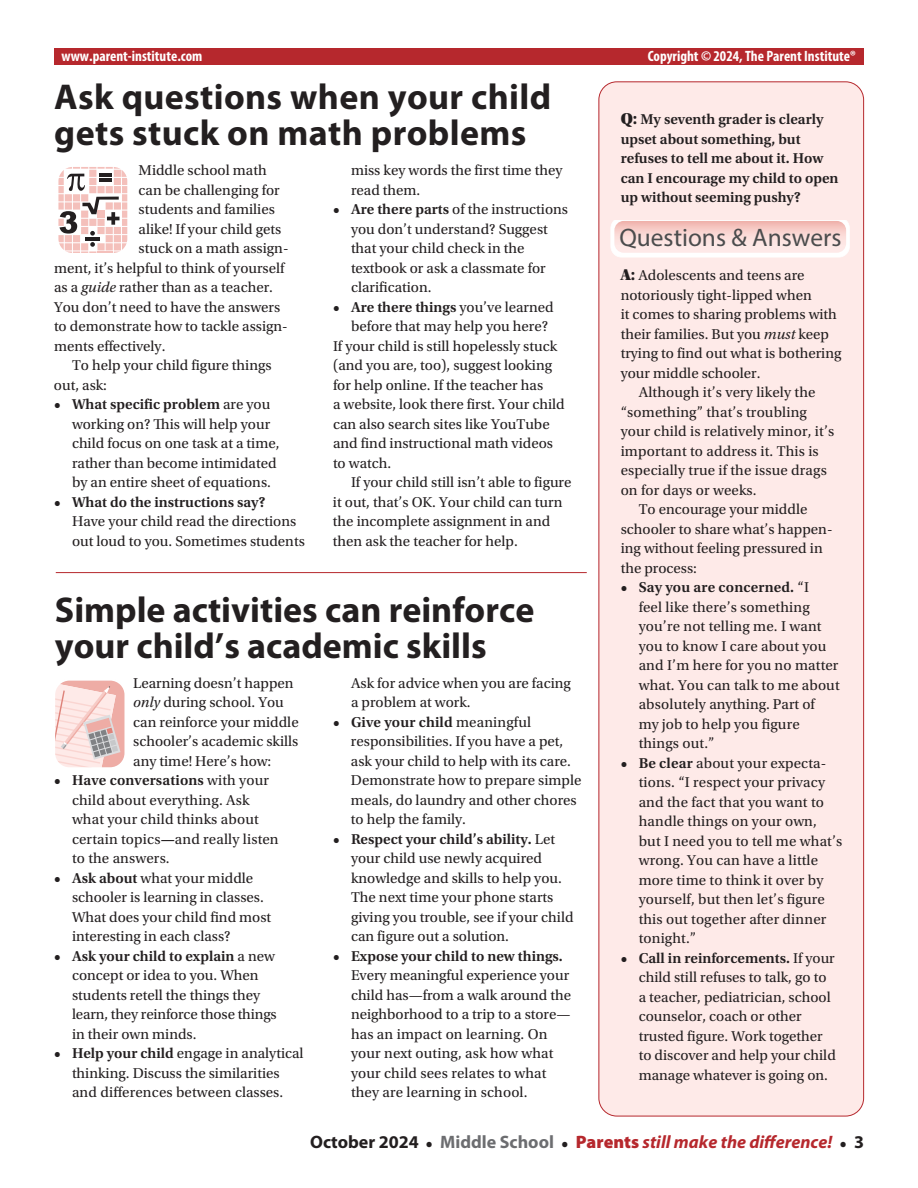
<style>
.page{position:relative;width:918px;height:1188px;background:#fff}
.page>*{position:absolute;margin:0;border:0;box-sizing:border-box;transform-origin:0 0}
.t1{font:700 36px/36px "Myriad Pro";color:#231f20}
.t2{font:25.35px "Block Berthold BQ";color:#4b4c4d}
.t3{font:italic 700 18px "Myriad Pro";color:#b6282d}
.t4{font:15px/19.5px "Utopia Std";color:#231f20}
.t5{font:600 15px/19.5px "Utopia Std";color:#231f20}
.t6{font:700 condensed 15px "Myriad Pro";color:#fff}
.s1{font-style:italic}
.s2{font-weight:600}
.s3{font-weight:400}
.s4{font-family:"Utopia Std Black Headline";font-weight:400;font-size:16.5px}
.s5{font-family:"Utopia Std Black Headline";font-size:16.5px}
.s6{font-style:normal;color:#231f20}
.s7{font-family:"Utopia Std";font-style:normal;font-size:15px;color:#231f20}
.s8{font-style:normal;color:#6c6d70}
.s9{font-weight:900;font-style:normal}
</style>
<div class="page">
<div style="left:599px;top:82px;width:265px;height:1034px;background:#feeae8;border-radius:18px"></div>
<div style="left:54px;top:49px;width:810px;height:16px;background:#b6282d"></div>
<svg style="left:55px;top:680px;width:70px;height:88px;background:#eecfcc"></svg>
<svg style="left:58px;top:167px;width:70px;height:86px"></svg>
<hr style="left:56px;top:572px;width:531px;height:1px;background:#b6282d">
<svg style="left:610px;top:220px;width:240px;height:37px"></svg>
<img style="left:614px;top:221px;width:232px;height:32px">
<p class="t6" style="left:62px;top:46px;width:142px">www.parent-institute.com</p>
<p class="t6" style="left:648px;top:46px;width:210px">Copyright © 2024, The Parent Institute®</p>
<h1 class="t1" style="left:54px;top:77px;width:498px">Ask questions when your child gets stuck on math problems</h1>
<p class="t4" style="left:139px;top:161px;width:130px">Middle school math</p>
<p class="t4" style="left:139px;top:180px;width:143px">can be challenging for</p>
<p class="t4" style="left:139px;top:200px;width:138px">students and families</p>
<p class="t4" style="left:139px;top:219px;width:144px">alike! If your child gets</p>
<p class="t4" style="left:139px;top:239px;width:151px">stuck on a math assign-</p>
<p class="t4" style="left:54px;top:258px;width:232px">ment, it’s helpful to think of yourself</p>
<p class="t4" style="left:54px;top:278px;width:221px">as a <span class="s1">guide</span> rather than as a teacher.</p>
<p class="t4" style="left:54px;top:297px;width:228px">You don’t need to have the answers</p>
<p class="t4" style="left:54px;top:317px;width:235px">to demonstrate how to tackle assign-</p>
<p class="t4" style="left:54px;top:336px;width:113px">ments effectively.</p>
<p class="t4" style="left:72px;top:356px;width:201px">To help your child figure things</p>
<p class="t4" style="left:54px;top:375px;width:55px">out, ask:</p>
<p class="t4" style="left:72px;top:395px;width:209px;text-indent:-18px"><span class="s2">• What specific problem</span> are you working on? This will help your child focus on one task at a time, rather than become intimidated by an entire sheet of equations.</p>
<p class="t5" style="left:54px;top:492px;width:213px">• What do the instructions say?</p>
<p class="t4" style="left:72px;top:512px;width:234px">Have your child read the directions out loud to you. Sometimes students</p>
<p class="t4" style="left:351px;top:161px;width:213px">miss key words the first time they read them.</p>
<p class="t4" style="left:351px;top:200px;width:219px;text-indent:-18px"><span class="s2">• Are there parts</span> of the instructions you don’t understand? Suggest that your child check in the textbook or ask a classmate for clarification.</p>
<p class="t5" style="left:333px;top:297px;width:222px">• Are there things <span class="s3">you’ve learned</span></p>
<p class="t4" style="left:351px;top:317px;width:199px">before that may help you here?</p>
<p class="t4" style="left:333px;top:336px;width:226px">If your child is still hopelessly stuck</p>
<p class="t4" style="left:333px;top:356px;width:221px">(and you are, too), suggest looking</p>
<p class="t4" style="left:333px;top:375px;width:212px">for help online. If the teacher has</p>
<p class="t4" style="left:333px;top:395px;width:233px">a website, look there first. Your child</p>
<p class="t4" style="left:333px;top:414px;width:218px">can also search sites like YouTube</p>
<p class="t4" style="left:333px;top:434px;width:222px">and find instructional math videos</p>
<p class="t4" style="left:333px;top:453px;width:60px">to watch.</p>
<p class="t4" style="left:351px;top:473px;width:222px">If your child still isn’t able to figure</p>
<p class="t4" style="left:333px;top:492px;width:231px">it out, that’s OK. Your child can turn</p>
<p class="t4" style="left:333px;top:512px;width:219px">the incomplete assignment in and</p>
<p class="t4" style="left:333px;top:531px;width:186px">then ask the teacher for help.</p>
<h1 class="t1" style="left:55px;top:590px;width:481px">Simple activities can reinforce your child’s academic skills</h1>
<p class="t4" style="left:133px;top:673px;width:167px">Learning doesn’t happen <span class="s1">only</span> during school. You can reinforce your middle schooler’s academic skills any time! Here’s how:</p>
<p class="t4" style="left:72px;top:771px;width:208px;text-indent:-18px"><span class="s2">• Have conversations</span> with your child about everything. Ask what your child thinks about certain topics<span class="s2">—</span>and really listen to the answers.</p>
<p class="t4" style="left:72px;top:868px;width:201px;text-indent:-18px"><span class="s2">• Ask about</span> what your middle schooler is learning in classes.<br>What does your child find most interesting in each class?</p>
<p class="t4" style="left:72px;top:946px;width:206px;text-indent:-18px"><span class="s2">• Ask your child to explain</span> a new concept or idea to you. When students retell the things they learn, they reinforce those things in their own minds.</p>
<p class="t4" style="left:54px;top:1044px;width:251px;text-align:center"><span class="s2">• Help your child</span> engage in analytical thinking. Discuss the similarities<br>and differences between classes.</p>
<p class="t4" style="left:351px;top:673px;width:221px">Ask for advice when you are facing a problem at work.</p>
<p class="t4" style="left:351px;top:712px;width:232px;text-indent:-18px"><span class="s2">• Give your child</span> meaningful responsibilities. If you have a pet, ask your child to help with its care.<br>Demonstrate how to prepare simple meals, do laundry and other chores to help the family.</p>
<p class="t4" style="left:351px;top:829px;width:224px;text-indent:-18px"><span class="s2">• Respect your child’s ability.</span> Let your child use newly acquired knowledge and skills to help you.<br>The next time your phone starts giving you trouble, see if your child can figure out a solution.</p>
<p class="t5" style="left:333px;top:946px;width:231px">• Expose your child to new things.</p>
<p class="t4" style="left:351px;top:966px;width:222px">Every meaningful experience your child has—from a walk around the neighborhood to a trip to a store— has an impact on learning. On your next outing, ask how what your child sees relates to what they are learning in school.</p>
<p class="t5" style="left:621px;top:110px;width:219px"><span class="s4">Q:</span> My seventh grader is clearly upset about something, but refuses to tell me about it. How can I encourage my child to open up without seeming pushy?</p>
<h2 class="t2" style="left:619px;top:222px;width:224px">Questions &amp; Answers</h2>
<p class="t4" style="left:621px;top:266px;width:185px"><span class="s5">A:</span> Adolescents and teens are</p>
<p class="t4" style="left:621px;top:285px;width:193px">notoriously tight-lipped when</p>
<p class="t4" style="left:621px;top:305px;width:218px">it comes to sharing problems with</p>
<p class="t4" style="left:621px;top:324px;width:210px">their families. But you <span class="s1">must</span> keep</p>
<p class="t4" style="left:621px;top:344px;width:222px">trying to find out what is bothering</p>
<p class="t4" style="left:621px;top:363px;width:141px">your middle schooler.</p>
<p class="t4" style="left:639px;top:383px;width:178px">Although it’s very likely the</p>
<p class="t4" style="left:621px;top:402px;width:188px">“something” that’s troubling</p>
<p class="t4" style="left:621px;top:422px;width:215px">your child is relatively minor, it’s</p>
<p class="t4" style="left:621px;top:441px;width:200px">important to address it. This is</p>
<p class="t4" style="left:621px;top:461px;width:208px">especially true if the issue drags</p>
<p class="t4" style="left:621px;top:480px;width:138px">on for days or weeks.</p>
<p class="t4" style="left:639px;top:500px;width:170px">To encourage your middle</p>
<p class="t4" style="left:621px;top:519px;width:213px">schooler to share what’s happen-</p>
<p class="t4" style="left:621px;top:539px;width:204px">ing without feeling pressured in</p>
<p class="t4" style="left:621px;top:558px;width:78px">the process:</p>
<p class="t4" style="left:639px;top:578px;width:203px;text-indent:-18px"><span class="s2">• Say you are concerned.</span> “I<br>feel like there’s something you’re not telling me. I want you to know I care about you and I’m here for you no matter what. You can talk to me about absolutely anything. Part of<br>my job to help you figure things out.”</p>
<p class="t4" style="left:639px;top:753px;width:205px;text-indent:-18px"><span class="s2">• Be clear</span> about your expecta&shy;tions. “I respect your privacy and the fact that you want to handle things on your own, but I need you to tell me what’s wrong. You can have a little more time to think it over by yourself, but then let’s figure this out together after dinner tonight.”</p>
<p class="t4" style="left:639px;top:948px;width:199px;text-indent:-18px"><span class="s2">• Call in reinforcements.</span> If your child still refuses to talk, go to a teacher, pediatrician, school counselor, coach or other trusted figure. Work together to discover and help your child manage whatever is going on.</p>
<p class="t3" style="left:310px;top:1130px;width:555px"><span class="s6">October 2024</span> <span class="s7">•</span> <span class="s8">Middle School</span> <span class="s7">•</span> <span class="s9">Parents</span> still make the difference! <span class="s7">•</span> <span class="s6">3</span></p>
</div>
